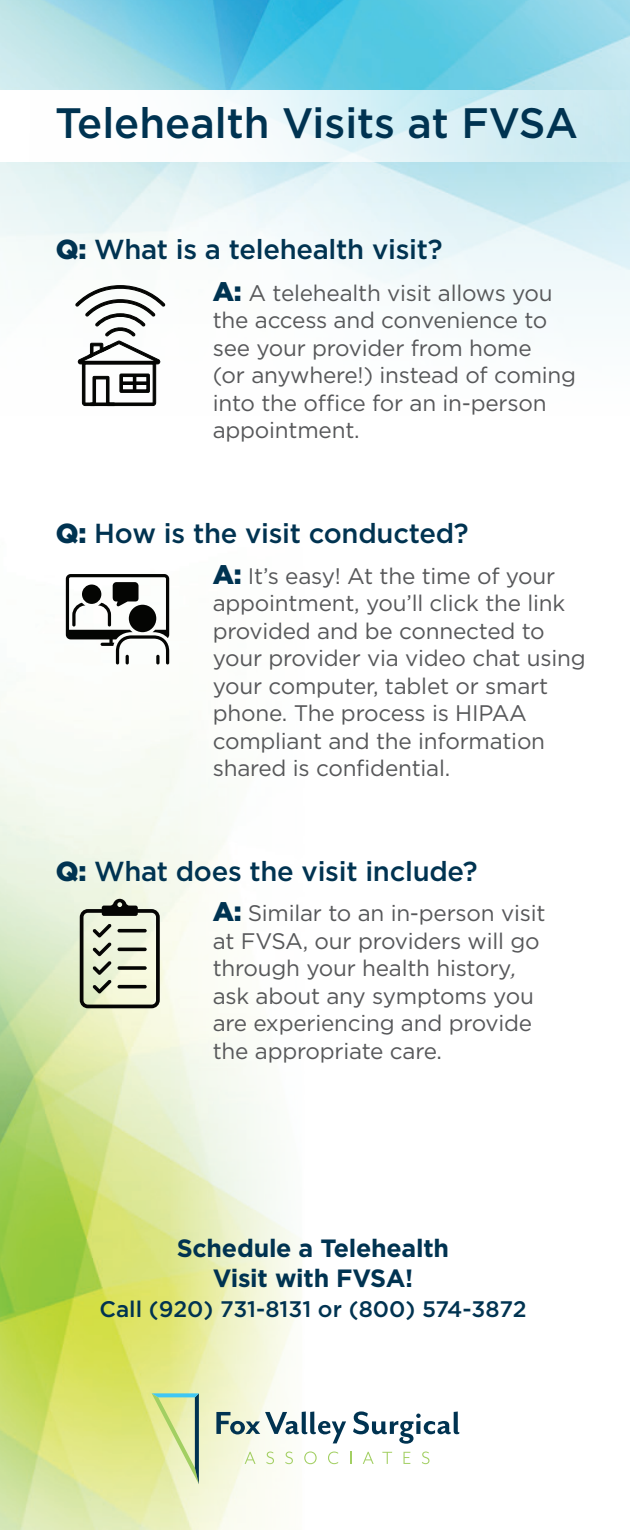
<style>
.page{position:relative;width:630px;height:1530px;background:#fff}
.page>*{position:absolute;margin:0;border:0;box-sizing:border-box;transform-origin:0 0}
.t1{font:500 42.5px "Gotham";color:#003351}
.t2{font:500 27.5px "Gotham";letter-spacing:-.01em;color:#003351}
.t3{font:700 25px/30px "Gotham";letter-spacing:-.01em;color:#003351;text-align:center}
.t4{font:22.5px/27.5px "Gotham";letter-spacing:-.01em;color:#57585a}
.t5{font:500 22.5px "Gotham";color:#003351}
.s1{font-weight:900}
.s2{font-weight:900;font-size:27px;color:#003351}
.s3{font-style:italic}
</style>
<div class="page">
<img style="left:0;top:0;width:630px;height:407px">
<svg style="left:0;top:90px;width:630px;height:72px"></svg>
<img style="left:0;top:577px;width:315px;height:953px">
<svg style="left:216px;top:1412px;width:130px;height:31px"></svg>
<svg style="left:353px;top:1411px;width:106px;height:33px"></svg>
<svg style="left:152px;top:1393px;width:47px;height:91px;background:#cadba0"></svg>
<svg style="left:245px;top:1452px;width:11px;height:12px"></svg>
<svg style="left:266px;top:1452px;width:8px;height:12px"></svg>
<svg style="left:285px;top:1452px;width:8px;height:12px"></svg>
<svg style="left:304px;top:1451px;width:13px;height:13px"></svg>
<svg style="left:328px;top:1452px;width:10px;height:12px"></svg>
<svg style="left:350px;top:1452px;width:1px;height:12px"></svg>
<svg style="left:363px;top:1452px;width:11px;height:12px"></svg>
<svg style="left:382px;top:1452px;width:10px;height:12px"></svg>
<svg style="left:404px;top:1452px;width:6px;height:12px"></svg>
<svg style="left:422px;top:1452px;width:7px;height:12px"></svg>
<svg style="left:80px;top:899px;width:80px;height:109px;background:#b8bda9"></svg>
<hr style="left:117px;top:929px;width:30px;height:3px;background:#050504;border-radius:2px">
<hr style="left:117px;top:948px;width:30px;height:3px;background:#050504;border-radius:2px">
<svg style="left:117px;top:966px;width:30px;height:4px"></svg>
<hr style="left:117px;top:985px;width:30px;height:3px;background:#050504;border-radius:2px">
<svg style="left:66px;top:574px;width:103px;height:90px"></svg>
<svg style="left:74px;top:281px;width:92px;height:125px"></svg>
<h1 class="t1" style="left:55px;top:95px;width:524px">Telehealth Visits at FVSA</h1>
<p class="t2" style="left:56px;top:231px;width:388px"><span class="s1">Q:</span> What is a telehealth visit?</p>
<p class="t4" style="left:213px;top:279px;width:365px"><span class="s2">A:</span> A telehealth visit allows you the access and convenience to see your provider from home<br>(or anywhere!) instead of coming into the office for an in-person appointment.</p>
<p class="t2" style="left:56px;top:516px;width:414px"><span class="s1">Q:</span> How is the visit conducted?</p>
<p class="t4" style="left:213px;top:561px;width:374px"><span class="s2">A:</span> It’s easy! At the time of your appointment, you’ll click the link provided and be connected to your provider via video chat using your computer, tablet or smart phone. The process is HIPAA compliant and the information shared is confidential.</p>
<p class="t2" style="left:56px;top:853px;width:423px"><span class="s1">Q:</span> What does the visit include?</p>
<p class="t4" style="left:213px;top:899px;width:334px"><span class="s2">A:</span> Similar to an in-person visit at FVSA, our providers will go through your health history<span class="s3">, </span>ask about any symptoms you are experiencing and provide the appropriate care.</p>
<p class="t3" style="left:177px;top:1233px;width:274px">Schedule a Telehealth<br>Visit with FVSA!</p>
<p class="t5" style="left:100px;top:1295px;width:429px">Call (920) 731-8131 or (800) 574-3872</p>
</div>
